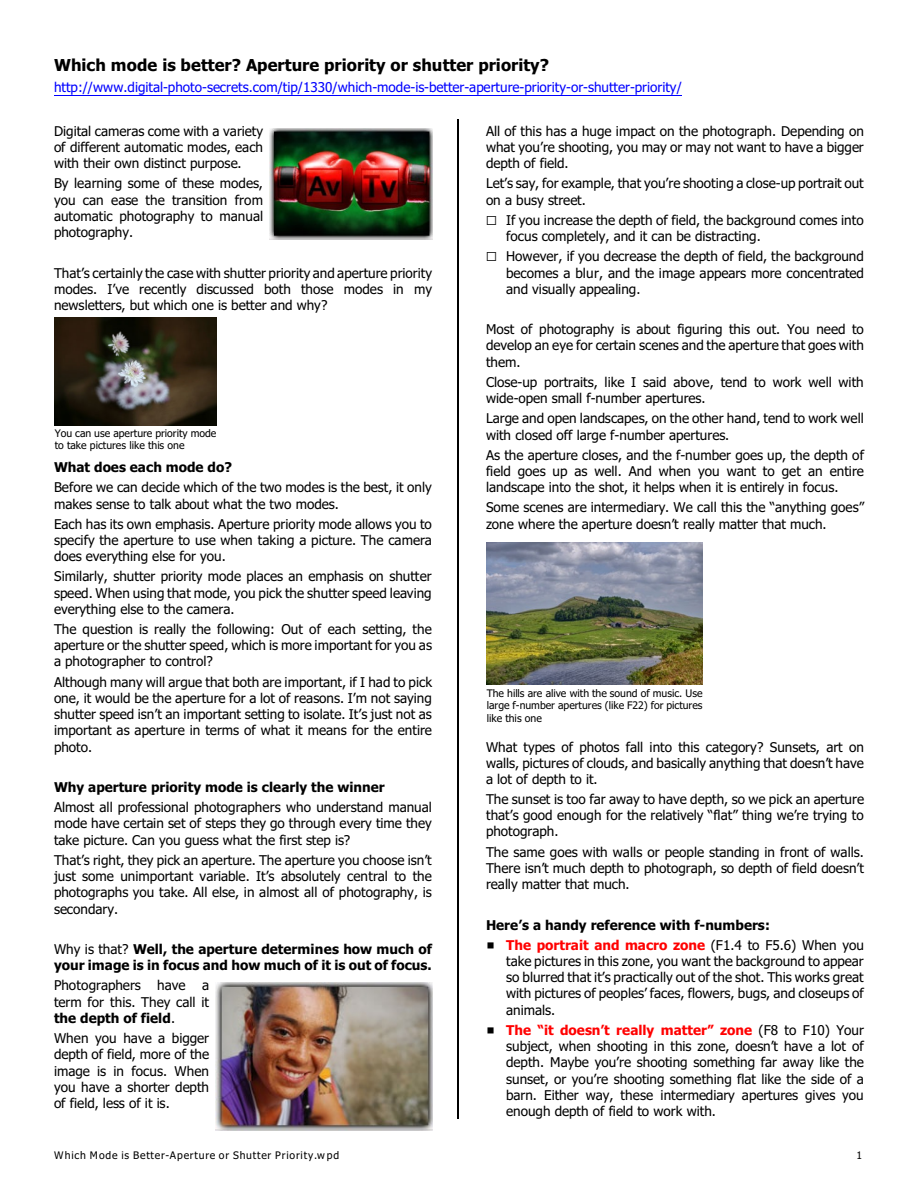
<style>
.page{position:relative;width:918px;height:1188px;background:#fff}
.page>*{position:absolute;margin:0;border:0;box-sizing:border-box;transform-origin:0 0}
.t1{font:700 16.5px "Tahoma";color:#000}
.t2{font:13.5px/16.2px "Tahoma";color:#000;text-align:justify}
.t3{font:700 13.5px/16.2px "Tahoma";color:#000}
.t4{font:13.5px "Tahoma";color:#00f}
.t5{font:10.5px/12.6px "Tahoma";color:#000}
.t6{font:italic 10.5px "Tahoma";letter-spacing:.08em;color:#000}
.s1{font-weight:400}
.s2{font-weight:700}
.s3{color:#f00}
.s4{font-weight:700;color:#f00}
</style>
<div class="page">
<hr style="left:458px;top:119px;width:1px;height:1000px;background:#000">
<hr style="left:54px;top:95px;width:628px;height:1px;background:#00f">
<img style="left:270px;top:129px;width:162px;height:111px">
<img style="left:55px;top:318px;width:162px;height:107px">
<img style="left:216px;top:983px;width:216px;height:147px">
<img style="left:487px;top:543px;width:216px;height:142px">
<p class="t1" style="left:54px;top:58px;width:497px">Which mode is better? Aperture priority or shutter priority?</p>
<p class="t4" style="left:54px;top:82px;width:629px">http://www.digital-photo-secrets.com/tip/1330/which-mode-is-better-aperture-priority-or-shutter-priority/</p>
<p class="t2" style="left:54px;top:124px;width:211px">Digital cameras come with a variety of different automatic modes, each with their own distinct purpose.</p>
<p class="t2" style="left:54px;top:177px;width:211px">By learning some of these modes, you can ease the transition from automatic photography to manual photography.</p>
<p class="t2" style="left:54px;top:266px;width:380px">That’s certainly the case with shutter priority and aperture priority modes. I’ve recently discussed both those modes in my newsletters, but which one is better and why?</p>
<p class="t2" style="left:486px;top:124px;width:379px">All of this has a huge impact on the photograph. Depending on what you’re shooting, you may or may not want to have a bigger depth of field.</p>
<p class="t2" style="left:486px;top:177px;width:379px">Let’s say, for example, that you’re shooting a close-up portrait out on a busy street.</p>
<p class="t2" style="left:506px;top:213px;width:359px">If you increase the depth of field, the background comes into focus completely, and it can be distracting.</p>
<p class="t2" style="left:506px;top:249px;width:359px">However, if you decrease the depth of field, the background becomes a blur, and the image appears more concentrated and visually appealing.</p>
<p class="t2" style="left:486px;top:322px;width:379px">Most of photography is about figuring this out. You need to develop an eye for certain scenes and the aperture that goes with them.</p>
<p class="t2" style="left:486px;top:375px;width:379px">Close-up portraits, like I said above, tend to work well with wide-open small f-number apertures.</p>
<p class="t2" style="left:486px;top:411px;width:379px">Large and open landscapes, on the other hand, tend to work well with closed off large f-number apertures.</p>
<p class="t2" style="left:486px;top:448px;width:380px">As the aperture closes, and the f-number goes up, the depth of field goes up as well. And when you want to get an entire landscape into the shot, it helps when it is entirely in focus.</p>
<p class="t2" style="left:486px;top:501px;width:380px">Some scenes are intermediary. We call this the “anything goes” zone where the aperture doesn’t really matter that much.</p>
<p class="t5" style="left:55px;top:428px;width:163px">You can use aperture priority mode to take pictures like this one</p>
<p class="t3" style="left:54px;top:460px;width:180px">What does each mode do?</p>
<p class="t2" style="left:54px;top:480px;width:379px">Before we can decide which of the two modes is the best, it only makes sense to talk about what the two modes.</p>
<p class="t2" style="left:54px;top:517px;width:380px">Each has its own emphasis. Aperture priority mode allows you to specify the aperture to use when taking a picture. The camera does everything else for you.</p>
<p class="t2" style="left:54px;top:570px;width:379px">Similarly, shutter priority mode places an emphasis on shutter speed. When using that mode, you pick the shutter speed leaving everything else to the camera.</p>
<p class="t2" style="left:54px;top:622px;width:380px">The question is really the following: Out of each setting, the aperture or the shutter speed, which is more important for you as a photographer to control?</p>
<p class="t2" style="left:54px;top:675px;width:380px">Although many will argue that both are important, if I had to pick one, it would be the aperture for a lot of reasons. I’m not saying shutter speed isn’t an important setting to isolate. It’s just not as important as aperture in terms of what it means for the entire photo.</p>
<p class="t3" style="left:54px;top:780px;width:332px">Why aperture priority mode is clearly the winner</p>
<p class="t2" style="left:54px;top:800px;width:380px">Almost all professional photographers who understand manual mode have certain set of steps they go through every time they take picture. Can you guess what the first step is?</p>
<p class="t2" style="left:54px;top:853px;width:379px">That’s right, they pick an aperture. The aperture you choose isn’t just some unimportant variable. It’s absolutely central to the photographs you take. All else, in almost all of photography, is secondary.</p>
<p class="t3" style="left:54px;top:942px;width:379px"><span class="s1">Why is that?</span> Well, the aperture determines how much of your image is in focus and how much of it is out of focus.</p>
<p class="t2" style="left:54px;top:978px;width:157px">Photographers have a term for this. They call it <span class="s2">the depth of field</span>.</p>
<p class="t2" style="left:54px;top:1031px;width:157px">When you have a bigger depth of field, more of the image is in focus. When you have a shorter depth of field, less of it is.</p>
<p class="t5" style="left:487px;top:687px;width:217px;text-align:justify">The hills are alive with the sound of music. Use large f-number apertures (like F22) for pictures like this one</p>
<p class="t2" style="left:486px;top:740px;width:380px">What types of photos fall into this category? Sunsets, art on walls, pictures of clouds, and basically anything that doesn’t have a lot of depth to it.</p>
<p class="t2" style="left:486px;top:792px;width:380px">The sunset is too far away to have depth, so we pick an aperture that’s good enough for the relatively “flat” thing we’re trying to photograph.</p>
<p class="t2" style="left:486px;top:845px;width:380px">The same goes with walls or people standing in front of walls.<br>There isn’t much depth to photograph, so depth of field doesn’t really matter that much.</p>
<p class="t3" style="left:506px;top:916px;width:359px;line-height:20.1px;text-indent:-20px">Here’s a handy reference with f-numbers:<br><span class="s3">The portrait and macro zone</span> <span class="s1">(F1.4 to F5.6) When you</span></p>
<p class="t2" style="left:506px;top:954px;width:359px">take pictures in this zone, you want the background to appear so blurred that it’s practically out of the shot. This works great with pictures of peoples’ faces, flowers, bugs, and closeups of animals.</p>
<p class="t2" style="left:506px;top:1023px;width:359px"><span class="s4">The “it doesn’t really matter” zone</span> (F8 to F10) Your subject, when shooting in this zone, doesn’t have a lot of depth. Maybe you’re shooting something far away like the sunset, or you’re shooting something flat like the side of a barn. Either way, these intermediary apertures gives you enough depth of field to work with.</p>
<p class="t6" style="left:54px;top:1151px;width:287px">Which Mode is Better-Aperture or Shutter Priority.wpd</p>
<p class="t6" style="left:856px;top:1151px;width:7px">1</p>
</div>
